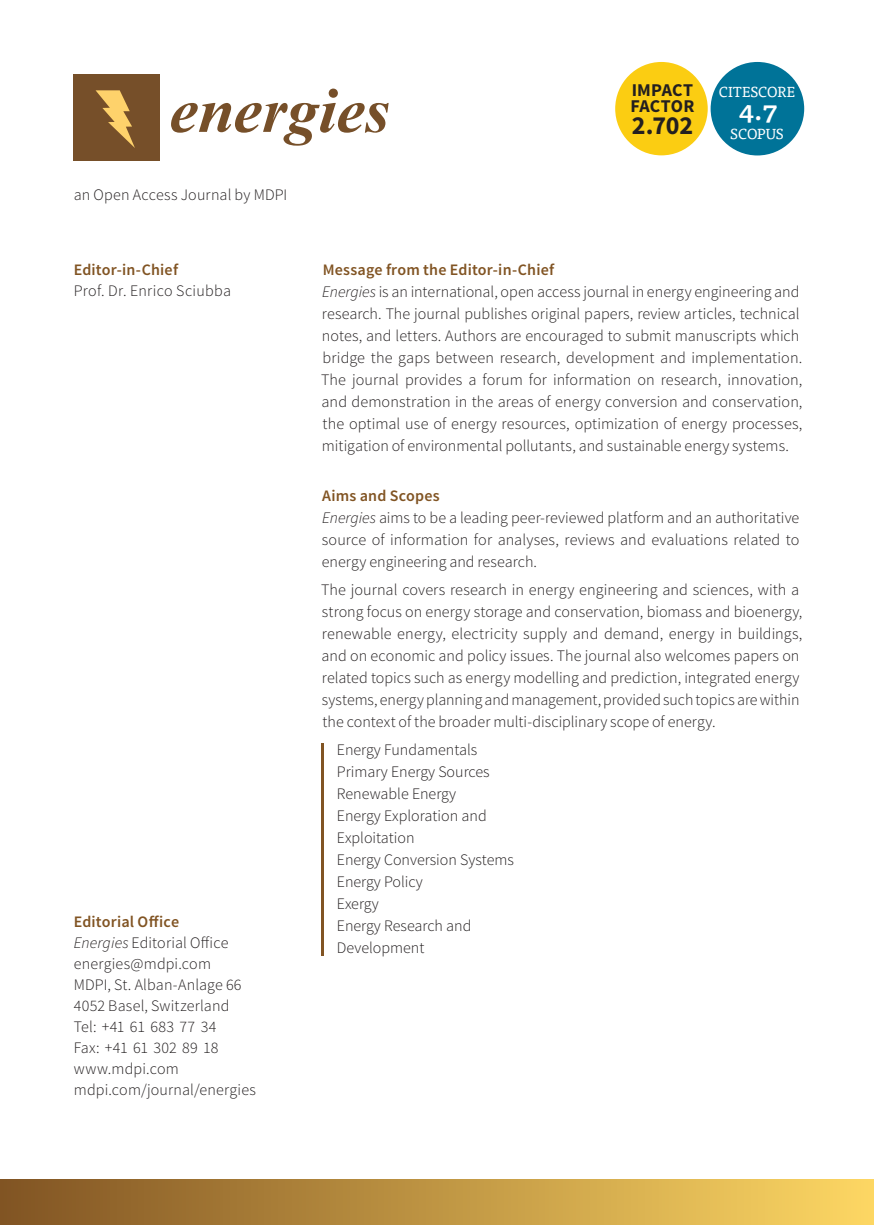
<style>
.page{position:relative;width:874px;height:1225px;background:#fff}
.page>*{position:absolute;margin:0;border:0;box-sizing:border-box;transform-origin:0 0}
.t1{font:italic 700 63.8px "Times New Roman";color:#764f29}
.t2{font:500 27.4px "Tisa OT";color:#fff}
.Impact_Factor_Number{font:700 26px "Source Sans Pro";color:#231f20}
.Impact_Factor{font:700 18px/16px "Source Sans Pro";letter-spacing:.005em;color:#231f20}
.Text_Source_Blocksat{font:300 16px/22px "Source Sans Pro";color:#231f20}
.Text_Source_8_pt{font:300 16px/21px "Source Sans Pro";letter-spacing:.015em;color:#231f20}
.Title_Museo_Color__G{font:600 16px "Source Sans Pro";letter-spacing:.01em;color:#815423}
.t3{font:14.6px "Tisa OT";color:#fff}
.s1{font-style:italic}
</style>
<div class="page">
<div style="left:710px;top:62px;width:93px;height:93px;background:#007398;border-radius:50%"></div>
<div style="left:0;top:1179px;width:873px;height:46px;background:linear-gradient(to right,#815423,#fdd763)"></div>
<div style="left:74px;top:75px;width:86px;height:86px;background:#764f29"></div>
<svg style="left:95px;top:90px;width:40px;height:58px"></svg>
<div style="left:615px;top:62px;width:92px;height:93px;background:#fbcd12;border-radius:50%"></div>
<hr style="left:321px;top:743px;width:3px;height:213px;background:#815423">
<p class="t1" style="left:169px;top:66px;width:221px">energies</p>
<p class="Impact_Factor" style="left:630px;top:83px;width:66px">IMPACT<br>FACTOR</p>
<p class="Impact_Factor_Number" style="left:631px;top:108px;width:63px">2.702</p>
<p class="Text_Source_Blocksat" style="left:74px;top:184px;width:215px">an Open Access Journal by MDPI</p>
<p class="t3" style="left:718px;top:83px;width:78px">CITESCORE</p>
<p class="t3" style="left:730px;top:125px;width:55px">SCOPUS</p>
<p class="t2" style="left:738px;top:93px;width:40px">4.7</p>
<p class="Title_Museo_Color__G" style="left:74px;top:259px;width:106px">Editor-in-Chief</p>
<p class="Text_Source_8_pt" style="left:74px;top:280px;width:159px">Prof. Dr. Enrico Sciubba</p>
<p class="Title_Museo_Color__G" style="left:74px;top:911px;width:107px">Editorial Office</p>
<p class="Text_Source_8_pt" style="left:74px;top:931px;width:156px"><span class="s1">Energies</span> Editorial Office</p>
<p class="Text_Source_8_pt" style="left:74px;top:952px;width:139px">energies@mdpi.com</p>
<p class="Text_Source_8_pt" style="left:74px;top:973px;width:169px">MDPI, St. Alban-Anlage 66</p>
<p class="Text_Source_8_pt" style="left:74px;top:994px;width:157px">4052 Basel, Switzerland</p>
<p class="Text_Source_8_pt" style="left:74px;top:1015px;width:144px">Tel: +41 61 683 77 34</p>
<p class="Text_Source_8_pt" style="left:74px;top:1036px;width:146px">Fax: +41 61 302 89 18</p>
<p class="Text_Source_8_pt" style="left:74px;top:1057px;width:183px">www.mdpi.com mdpi.com/journal/energies</p>
<p class="Title_Museo_Color__G" style="left:322px;top:259px;width:233px">Message from the Editor-in-Chief</p>
<p class="Text_Source_Blocksat" style="left:321px;top:280px;width:483px"><span class="s1">Energies</span> is an international, open access journal in energy engineering and research. The journal publishes original papers, review articles, technical notes, and letters. Authors are encouraged to submit manuscripts which bridge the gaps between research, development and implementation.<br>The journal provides a forum for information on research, innovation, and demonstration in the areas of energy conversion and conservation, the optimal use of energy resources, optimization of energy processes, mitigation of environmental pollutants, and sustainable energy systems.</p>
<p class="Title_Museo_Color__G" style="left:322px;top:485px;width:119px">Aims and Scopes</p>
<p class="Text_Source_Blocksat" style="left:321px;top:507px;width:479px;text-align:justify"><span class="s1">Energies</span> aims to be a leading peer-reviewed platform and an authoritative source of information for analyses, reviews and evaluations related to energy engineering and research.</p>
<p class="Text_Source_Blocksat" style="left:321px;top:578px;width:482px">The journal covers research in energy engineering and sciences, with a strong focus on energy storage and conservation, biomass and bioenergy, renewable energy, electricity supply and demand, energy in buildings, and on economic and policy issues. The journal also welcomes papers on related topics such as energy modelling and prediction, integrated energy systems, energy planning and management, provided such topics are within the context of the broader multi-disciplinary scope of energy.</p>
<p class="Text_Source_Blocksat" style="left:337px;top:739px;width:142px">Energy Fundamentals</p>
<p class="Text_Source_Blocksat" style="left:337px;top:761px;width:154px">Primary Energy Sources</p>
<p class="Text_Source_Blocksat" style="left:337px;top:783px;width:121px">Renewable Energy</p>
<p class="Text_Source_Blocksat" style="left:337px;top:805px;width:151px">Energy Exploration and<br>Exploitation</p>
<p class="Text_Source_Blocksat" style="left:337px;top:849px;width:178px">Energy Conversion Systems</p>
<p class="Text_Source_Blocksat" style="left:337px;top:871px;width:87px">Energy Policy</p>
<p class="Text_Source_Blocksat" style="left:337px;top:893px;width:43px">Exergy</p>
<p class="Text_Source_Blocksat" style="left:337px;top:915px;width:136px">Energy Research and<br>Development</p>
</div>
